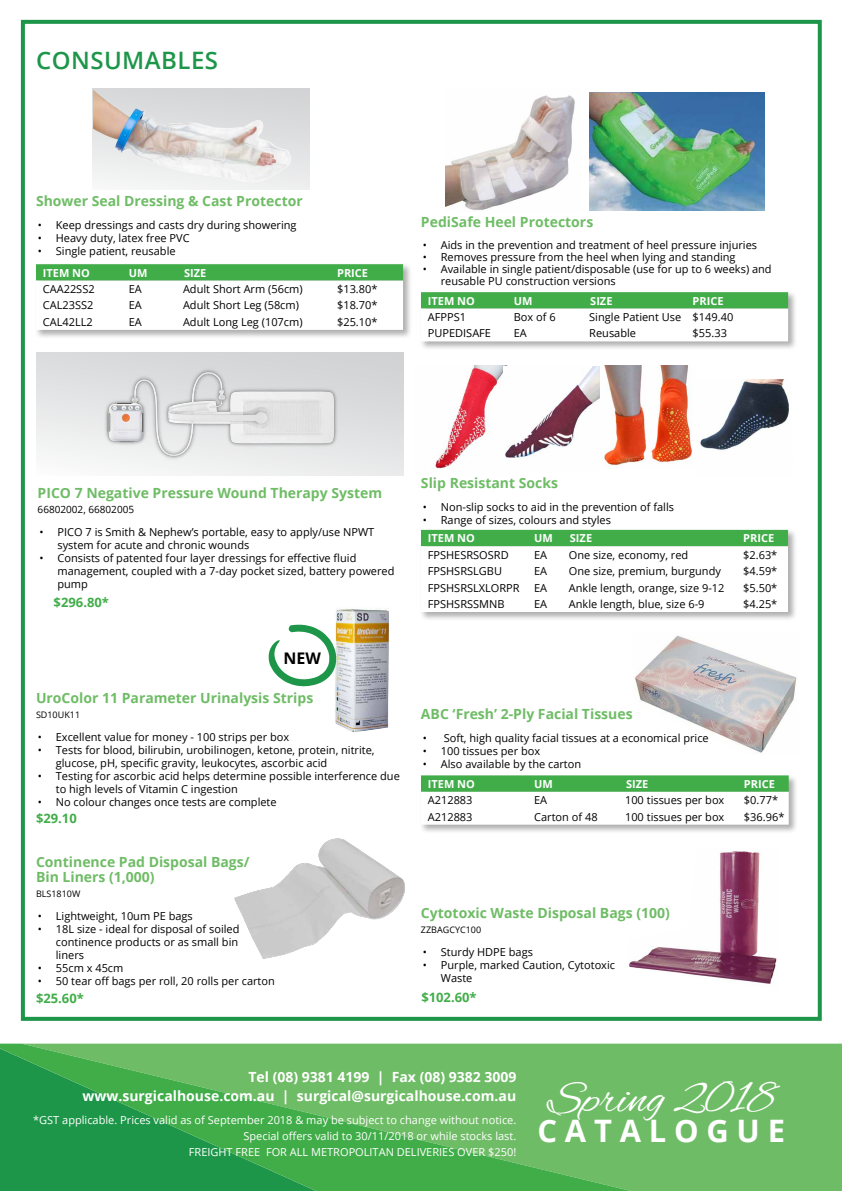
<style>
.page{position:relative;width:842px;height:1191px;background:#fff}
.page>*{position:absolute;margin:0;border:0;box-sizing:border-box;transform-origin:0 0}
.t1{font:46.4px "Alex Brush";color:#fff}
.t2{font:700 31px "Open Sans";letter-spacing:.25em;color:#fff}
.t3{font:600 24px "Open Sans";letter-spacing:.02em;color:#1d9649}
.t4{font:700 16px "Open Sans";color:#000}
.t5{font:700 14px/15px "Open Sans";color:#6fbc66}
.t6{font:700 14px/19px "Open Sans";color:#fff;text-align:right}
.t7{font:700 13px "Open Sans";color:#41ad49}
.t8{font:11px/13px "Open Sans";color:#000}
.t9{font:11px/16px "Open Sans";color:#fff;text-align:right}
.t10{font:700 11px "Open Sans";color:#fff}
.t11{font:10px "Open Sans";color:#000}
.t12{font:9px "Open Sans";color:#000}
</style>
<div class="page">
<div style="left:21px;top:20px;width:801px;height:1000px;border:4px solid #1d9649"></div>
<div style="left:813px;top:1043px;width:29px;height:148px;background:#6fbc66"></div>
<svg style="left:0;top:1043px;width:813px;height:148px;background:#56b25b"></svg>
<img style="left:335px;top:608px;width:54px;height:124px">
<svg style="left:269px;top:624px;width:67px;height:62px"></svg>
<img style="left:604px;top:365px;width:88px;height:103px">
<img style="left:696px;top:379px;width:93px;height:71px">
<img style="left:435px;top:365px;width:73px;height:104px">
<img style="left:504px;top:366px;width:96px;height:103px">
<div style="left:420px;top:528px;width:378px;height:93px;background:#000;opacity:.32"></div>
<svg style="left:421px;top:530px;width:367px;height:82px"></svg>
<div style="left:420px;top:774px;width:378px;height:60px;background:#000;opacity:.32"></div>
<svg style="left:421px;top:775px;width:368px;height:49px"></svg>
<img style="left:635px;top:635px;width:162px;height:118px">
<img style="left:234px;top:838px;width:171px;height:121px">
<img style="left:629px;top:851px;width:148px;height:133px">
<img style="left:93px;top:89px;width:215px;height:99px">
<div style="left:35px;top:263px;width:378px;height:76px;background:#000;opacity:.32"></div>
<svg style="left:36px;top:264px;width:367px;height:66px"></svg>
<img style="left:590px;top:92px;width:175px;height:118px">
<img style="left:445px;top:95px;width:130px;height:115px">
<div style="left:420px;top:291px;width:378px;height:60px;background:#000;opacity:.32"></div>
<svg style="left:421px;top:292px;width:367px;height:49px"></svg>
<div style="left:36px;top:352px;width:367px;height:124px;background:linear-gradient(to bottom,#d4d5d6,#f2f2f3)"></div>
<img style="left:102px;top:366px;width:237px;height:95px">
<h3 class="t3" style="left:36px;top:44px;width:184px">CONSUMABLES</h3>
<p class="t5" style="left:36px;top:193px;width:268px">Shower Seal Dressing &amp; Cast Protector</p>
<p class="t8" style="left:38px;top:218px;width:260px">• Keep dressings and casts dry during showering</p>
<p class="t8" style="left:38px;top:231px;width:153px">• Heavy duty, latex free PVC</p>
<p class="t8" style="left:38px;top:244px;width:139px">• Single patient, reusable</p>
<p class="t10" style="left:43px;top:265px;width:49px">ITEM NO</p>
<p class="t10" style="left:129px;top:265px;width:20px">UM</p>
<p class="t10" style="left:184px;top:265px;width:24px">SIZE</p>
<p class="t10" style="left:337px;top:265px;width:32px">PRICE</p>
<p class="t8" style="left:43px;top:282px;width:53px">CAA22SS2</p>
<p class="t8" style="left:129px;top:282px;width:15px">EA</p>
<p class="t8" style="left:183px;top:282px;width:121px">Adult Short Arm (56cm)</p>
<p class="t8" style="left:337px;top:282px;width:42px">$13.80*</p>
<p class="t8" style="left:43px;top:299px;width:52px">CAL23SS2</p>
<p class="t8" style="left:129px;top:299px;width:15px">EA</p>
<p class="t8" style="left:183px;top:299px;width:117px">Adult Short Leg (58cm)</p>
<p class="t8" style="left:337px;top:299px;width:42px">$18.70*</p>
<p class="t8" style="left:43px;top:315px;width:51px">CAL42LL2</p>
<p class="t8" style="left:129px;top:315px;width:15px">EA</p>
<p class="t8" style="left:183px;top:315px;width:121px">Adult Long Leg (107cm)</p>
<p class="t8" style="left:337px;top:315px;width:42px">$25.10*</p>
<p class="t5" style="left:421px;top:214px;width:174px">PediSafe Heel Protectors</p>
<p class="t8" style="left:423px;top:238px;width:336px">• Aids in the prevention and treatment of heel pressure injuries</p>
<p class="t8" style="left:423px;top:250px;width:314px">• Removes pressure from the heel when lying and standing</p>
<p class="t8" style="left:441px;top:263px;width:332px;line-height:12px;text-indent:-18px">• Available in single patient/disposable (use for up to 6 weeks) and reusable PU construction versions</p>
<p class="t10" style="left:428px;top:293px;width:49px">ITEM NO</p>
<p class="t10" style="left:514px;top:293px;width:20px">UM</p>
<p class="t10" style="left:590px;top:293px;width:24px">SIZE</p>
<p class="t10" style="left:693px;top:293px;width:32px">PRICE</p>
<p class="t8" style="left:428px;top:310px;width:40px">AFPPS1</p>
<p class="t8" style="left:514px;top:310px;width:43px">Box of 6</p>
<p class="t8" style="left:589px;top:310px;width:146px">Single Patient Use $149.40</p>
<p class="t8" style="left:428px;top:327px;width:65px">PUPEDISAFE</p>
<p class="t8" style="left:514px;top:327px;width:15px">EA</p>
<p class="t8" style="left:589px;top:327px;width:48px">Reusable</p>
<p class="t8" style="left:693px;top:327px;width:36px">$55.33</p>
<p class="t5" style="left:38px;top:485px;width:346px">PICO 7 Negative Pressure Wound Therapy System</p>
<p class="t11" style="left:38px;top:503px;width:98px">66802002, 66802005</p>
<p class="t8" style="left:57px;top:525px;width:318px;text-indent:-18px">• PICO 7 is Smith &amp; Nephew’s portable, easy to apply/use NPWT system for acute and chronic wounds</p>
<p class="t8" style="left:57px;top:551px;width:339px;text-indent:-18px">• Consists of patented four layer dressings for effective fluid management, coupled with a 7-day pocket sized, battery powered pump</p>
<p class="t7" style="left:54px;top:593px;width:57px">$296.80*</p>
<h3 class="t4" style="left:284px;top:646px;width:39px">NEW</h3>
<p class="t5" style="left:36px;top:689px;width:279px">UroColor 11 Parameter Urinalysis Strips</p>
<p class="t12" style="left:36px;top:708px;width:46px">SD10UK11</p>
<p class="t8" style="left:38px;top:730px;width:253px">• Excellent value for money - 100 strips per box</p>
<p class="t8" style="left:56px;top:743px;width:320px;text-indent:-18px">• Tests for blood, bilirubin, urobilinogen, ketone, protein, nitrite, glucose, pH, specific gravity, leukocytes, ascorbic acid</p>
<p class="t8" style="left:56px;top:769px;width:345px;text-indent:-18px">• Testing for ascorbic acid helps determine possible interference due to high levels of Vitamin C ingestion</p>
<p class="t8" style="left:38px;top:795px;width:240px">• No colour changes once tests are complete</p>
<p class="t7" style="left:36px;top:809px;width:42px">$29.10</p>
<p class="t5" style="left:36px;top:854px;width:215px">Continence Pad Disposal Bags/<br>Bin Liners (1,000)</p>
<p class="t12" style="left:36px;top:887px;width:46px">BLS1810W</p>
<p class="t8" style="left:38px;top:909px;width:157px">• Lightweight, 10um PE bags</p>
<p class="t8" style="left:56px;top:922px;width:185px;text-indent:-18px">• 18L size - ideal for disposal of soiled continence products or as small bin liners</p>
<p class="t8" style="left:38px;top:961px;width:87px">• 55cm x 45cm</p>
<p class="t8" style="left:38px;top:974px;width:239px">• 50 tear off bags per roll, 20 rolls per carton</p>
<p class="t7" style="left:36px;top:988px;width:49px">$25.60*</p>
<p class="t5" style="left:421px;top:474px;width:139px">Slip Resistant Socks</p>
<p class="t8" style="left:423px;top:500px;width:253px">• Non-slip socks to aid in the prevention of falls</p>
<p class="t8" style="left:423px;top:513px;width:190px">• Range of sizes, colours and styles</p>
<p class="t10" style="left:428px;top:530px;width:49px">ITEM NO</p>
<p class="t10" style="left:534px;top:530px;width:20px">UM</p>
<p class="t10" style="left:570px;top:530px;width:24px">SIZE</p>
<p class="t10" style="left:743px;top:530px;width:32px">PRICE</p>
<p class="t8" style="left:428px;top:548px;width:82px">FPSHESRSOSRD</p>
<p class="t8" style="left:534px;top:548px;width:15px">EA</p>
<p class="t8" style="left:569px;top:548px;width:121px">One size, economy, red</p>
<p class="t8" style="left:743px;top:548px;width:36px">$2.63*</p>
<p class="t8" style="left:428px;top:564px;width:76px">FPSHSRSLGBU</p>
<p class="t8" style="left:534px;top:564px;width:15px">EA</p>
<p class="t8" style="left:569px;top:564px;width:154px">One size, premium, burgundy</p>
<p class="t8" style="left:743px;top:564px;width:36px">$4.59*</p>
<p class="t8" style="left:428px;top:581px;width:93px">FPSHSRSLXLORPR</p>
<p class="t8" style="left:534px;top:581px;width:15px">EA</p>
<p class="t8" style="left:569px;top:581px;width:157px">Ankle length, orange, size 9-12</p>
<p class="t8" style="left:743px;top:581px;width:36px">$5.50*</p>
<p class="t8" style="left:428px;top:597px;width:78px">FPSHSRSSMNB</p>
<p class="t8" style="left:534px;top:597px;width:15px">EA</p>
<p class="t8" style="left:569px;top:597px;width:137px">Ankle length, blue, size 6-9</p>
<p class="t8" style="left:743px;top:597px;width:36px">$4.25*</p>
<p class="t5" style="left:421px;top:706px;width:213px">ABC ‘Fresh’ 2-Ply Facial Tissues</p>
<p class="t8" style="left:423px;top:731px;width:287px">• Soft, high quality facial tissues at a economical price</p>
<p class="t8" style="left:423px;top:744px;width:119px">• 100 tissues per box</p>
<p class="t8" style="left:423px;top:757px;width:160px">• Also available by the carton</p>
<p class="t10" style="left:428px;top:776px;width:49px">ITEM NO</p>
<p class="t10" style="left:534px;top:776px;width:20px">UM</p>
<p class="t10" style="left:626px;top:776px;width:24px">SIZE</p>
<p class="t10" style="left:744px;top:776px;width:32px">PRICE</p>
<p class="t8" style="left:428px;top:793px;width:46px">A212883</p>
<p class="t8" style="left:534px;top:793px;width:15px">EA</p>
<p class="t8" style="left:625px;top:793px;width:101px">100 tissues per box</p>
<p class="t8" style="left:744px;top:793px;width:36px">$0.77*</p>
<p class="t8" style="left:428px;top:810px;width:46px">A212883</p>
<p class="t8" style="left:534px;top:810px;width:65px">Carton of 48</p>
<p class="t8" style="left:625px;top:810px;width:101px">100 tissues per box</p>
<p class="t8" style="left:744px;top:810px;width:42px">$36.96*</p>
<p class="t5" style="left:421px;top:905px;width:250px">Cytotoxic Waste Disposal Bags (100)</p>
<p class="t12" style="left:421px;top:924px;width:62px">ZZBAGCYC100</p>
<p class="t8" style="left:423px;top:945px;width:112px">• Sturdy HDPE bags</p>
<p class="t8" style="left:441px;top:958px;width:176px;text-indent:-18px">• Purple, marked Caution, Cytotoxic<br>Waste</p>
<p class="t7" style="left:421px;top:988px;width:57px">$102.60*</p>
<p class="t6" style="left:82px;top:1067px;width:435px">Tel (08) 9381 4199 | Fax (08) 9382 3009 www.surgicalhouse.com.au | surgical@surgicalhouse.com.au</p>
<p class="t9" style="left:33px;top:1111px;width:485px">*GST applicable. Prices valid as of September 2018 &amp; may be subject to change without notice.<br>Special offers valid to 30/11/2018 or while stocks last.<br>FREIGHT FREE FOR ALL METROPOLITAN DELIVERIES OVER $250!</p>
<h1 class="t1" style="left:548px;top:1072px;width:229px">Spring 2018</h1>
<h2 class="t2" style="left:537px;top:1108px;width:249px">CATALOGUE</h2>
</div>
